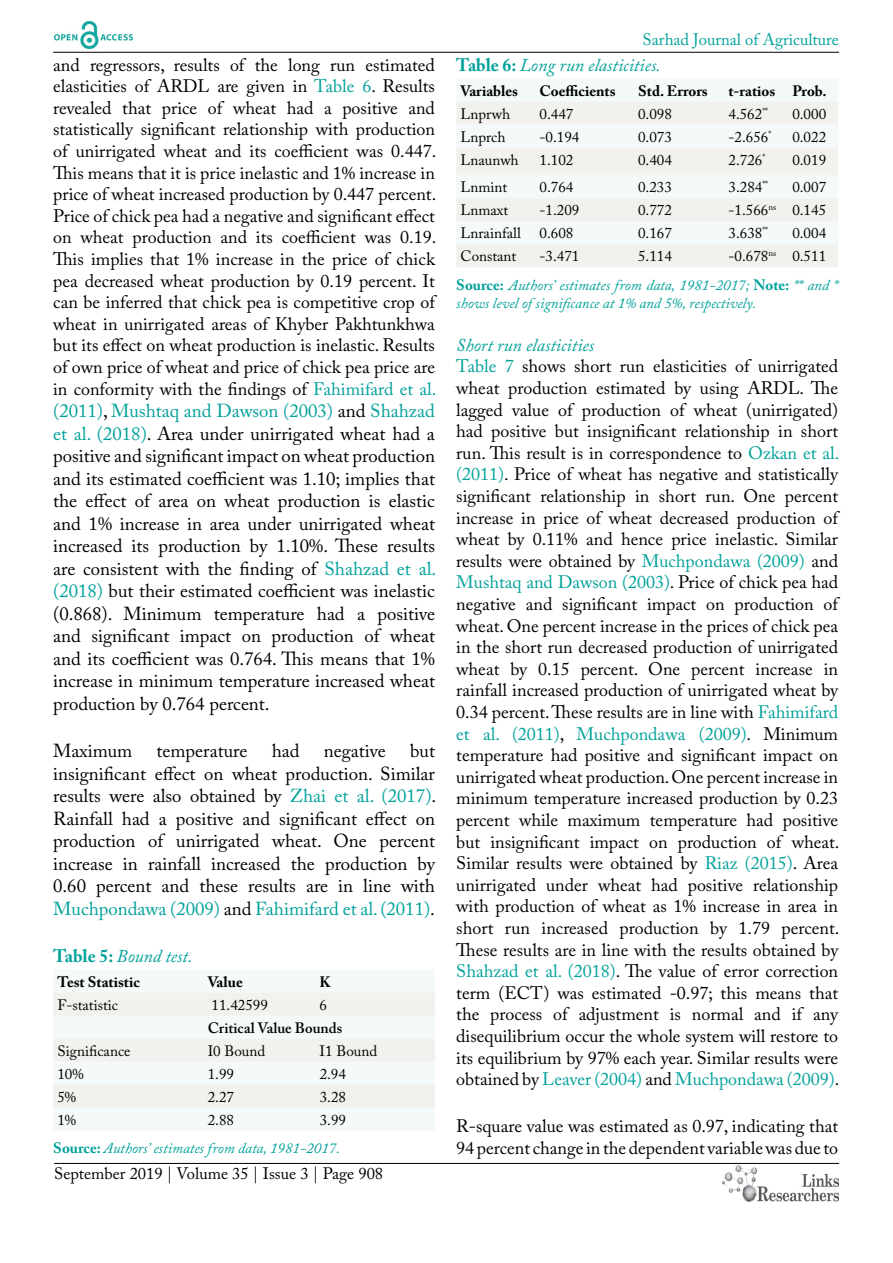
<style>
.page{position:relative;width:893px;height:1263px;background:#fff}
.page>*{position:absolute;margin:0;border:0;box-sizing:border-box;transform-origin:0 0}
.t1{font:18.75px/22.5px "Adobe Caslon Pro";color:#000;text-align:justify}
.t2{font:18px/21.6px "Adobe Caslon Pro";color:#000}
.t3{font:italic 18px "Adobe Caslon Pro";color:#00a19a}
.t4{font:16.5px "Adobe Caslon Pro";color:#000}
.t5{font:16.5px "Adobe Caslon Pro";color:#00a19a}
.t6{font:15px "Adobe Caslon Pro";color:#000}
.t7{font:italic 15px/28.2px "Adobe Caslon Pro";color:#00a19a}
.t8{font:700 15px "Adobe Caslon Pro";color:#000}
.t9{font:600 15px "Adobe Caslon Pro";color:#000}
.s1{color:#00a19a}
.s2{font-weight:700;font-style:normal}
.s3{font-style:normal;color:#000}
.s4{font-style:italic;color:#00a19a}
</style>
<div class="page">
<hr style="left:53px;top:52px;width:786px;height:1px;background:#000">
<hr style="left:54px;top:1163px;width:785px;height:1px;background:#000">
<img style="left:722px;top:1166px;width:117px;height:36px">
<img style="left:54px;top:22px;width:78px;height:27px">
<div style="left:54px;top:970px;width:381px;height:160px;background:#f4f9f9"></div>
<svg style="left:53px;top:993px;width:382px;height:115px"></svg>
<div style="left:457px;top:79px;width:381px;height:23px;background:#f4f9f9"></div>
<svg style="left:456px;top:102px;width:382px;height:165px;fill:#f1f1ed"></svg>
<p class="t2" style="left:53px;top:54px;width:385px;text-align:justify">and regressors, results of the long run estimated elasticities of ARDL are given in <span class="s1">Table 6</span>. Results revealed that price of wheat had a positive and statistically significant relationship with production of unirrigated wheat and its coefficient was 0.447.<br>This means that it is price inelastic and 1% increase in price of wheat increased production by 0.447 percent.<br>Price of chick pea had a negative and significant effect on wheat production and its coefficient was 0.19.<br>This implies that 1% increase in the price of chick pea decreased wheat production by 0.19 percent. It can be inferred that chick pea is competitive crop of wheat in unirrigated areas of Khyber Pakhtunkhwa but its effect on wheat production is inelastic. Results of own price of wheat and price of chick pea price are in conformity with the findings of <span class="s1">Fahimifard et al.</span></p>
<p class="t1" style="left:53px;top:399px;width:385px"><span class="s1">(2011)</span>, <span class="s1">Mushtaq and Dawson (2003)</span> and <span class="s1">Shahzad et al. (2018)</span>. Area under unirrigated wheat had a positive and significant impact on wheat production and its estimated coefficient was 1.10; implies that the effect of area on wheat production is elastic and 1% increase in area under unirrigated wheat increased its production by 1.10%. These results are consistent with the finding of <span class="s1">Shahzad et al. (2018)</span> but their estimated coefficient was inelastic (0.868). Minimum temperature had a positive and significant impact on production of wheat and its coefficient was 0.764. This means that 1% increase in minimum temperature increased wheat production by 0.764 percent.</p>
<p class="t1" style="left:53px;top:740px;width:81px">Maximum</p>
<p class="t1" style="left:157px;top:740px;width:92px">temperature</p>
<p class="t1" style="left:272px;top:740px;width:29px">had</p>
<p class="t1" style="left:324px;top:740px;width:64px">negative</p>
<p class="t1" style="left:53px;top:740px;width:385px;text-indent:357px">but insignificant effect on wheat production. Similar results were also obtained by <span class="s1">Zhai et al. (2017)</span>.<br>Rainfall had a positive and significant effect on production of unirrigated wheat. One percent increase in rainfall increased the production by 0.60 percent and these results are in line with <span class="s1">Muchpondawa (2009)</span> and <span class="s1">Fahimifard et al. (2011)</span>.</p>
<p class="t3" style="left:53px;top:945px;width:141px"><span class="s2">Table 5:</span> Bound test.</p>
<p class="t8" style="left:57px;top:973px;width:84px">Test Statistic</p>
<p class="t8" style="left:208px;top:973px;width:37px">Value</p>
<p class="t8" style="left:320px;top:973px;width:13px">K</p>
<p class="t6" style="left:57px;top:996px;width:62px">F-statistic</p>
<p class="t6" style="left:212px;top:996px;width:58px">11.42599</p>
<p class="t6" style="left:320px;top:996px;width:9px">6</p>
<p class="t9" style="left:208px;top:1019px;width:136px">Critical Value Bounds</p>
<p class="t6" style="left:57px;top:1042px;width:75px">Significance</p>
<p class="t6" style="left:208px;top:1042px;width:59px">I0 Bound</p>
<p class="t6" style="left:320px;top:1042px;width:59px">I1 Bound</p>
<p class="t6" style="left:57px;top:1065px;width:28px">10%</p>
<p class="t6" style="left:208px;top:1065px;width:28px">1.99</p>
<p class="t6" style="left:320px;top:1065px;width:28px">2.94</p>
<p class="t6" style="left:57px;top:1088px;width:20px">5%</p>
<p class="t6" style="left:208px;top:1088px;width:28px">2.27</p>
<p class="t6" style="left:320px;top:1088px;width:28px">3.28</p>
<p class="t6" style="left:57px;top:1111px;width:20px">1%</p>
<p class="t6" style="left:208px;top:1111px;width:28px">2.88</p>
<p class="t7" style="left:53px;top:1105px;width:294px;text-indent:266px"><span class="s3">3.99<br></span><span class="s2">Source:</span> Authors’ estimates from data, 1981-2017.</p>
<p class="t4" style="left:54px;top:1164px;width:331px">September 2019 | Volume 35 | Issue 3 | Page 908</p>
<p class="t5" style="left:643px;top:30px;width:198px">Sarhad Journal of Agriculture</p>
<p class="t3" style="left:456px;top:54px;width:206px"><span class="s2">Table 6:</span> Long run elasticities.</p>
<p class="t8" style="left:460px;top:82px;width:59px">Variables</p>
<p class="t8" style="left:540px;top:82px;width:78px">Coefficients</p>
<p class="t8" style="left:638px;top:82px;width:71px">Std. Errors</p>
<p class="t8" style="left:728px;top:82px;width:100px">t-ratios Prob.</p>
<p class="t6" style="left:460px;top:105px;width:51px">Lnprwh</p>
<p class="t6" style="left:540px;top:105px;width:35px">0.447</p>
<p class="t6" style="left:638px;top:105px;width:35px">0.098</p>
<p class="t6" style="left:728px;top:105px;width:41px">4.562<sup>**</sup></p>
<p class="t6" style="left:792px;top:105px;width:35px">0.000</p>
<p class="t6" style="left:460px;top:128px;width:46px">Lnprch</p>
<p class="t6" style="left:540px;top:128px;width:41px">-0.194</p>
<p class="t6" style="left:638px;top:128px;width:35px">0.073</p>
<p class="t6" style="left:728px;top:128px;width:44px">-2.656<sup>*</sup></p>
<p class="t6" style="left:792px;top:128px;width:35px">0.022</p>
<p class="t6" style="left:460px;top:151px;width:60px">Lnaunwh</p>
<p class="t6" style="left:540px;top:151px;width:35px">1.102</p>
<p class="t6" style="left:638px;top:151px;width:35px">0.404</p>
<p class="t6" style="left:728px;top:151px;width:38px">2.726<sup>*</sup></p>
<p class="t6" style="left:792px;top:151px;width:35px">0.019</p>
<p class="t6" style="left:460px;top:178px;width:48px">Lnmint</p>
<p class="t6" style="left:540px;top:178px;width:35px">0.764</p>
<p class="t6" style="left:638px;top:178px;width:35px">0.233</p>
<p class="t6" style="left:728px;top:178px;width:41px">3.284<sup>**</sup></p>
<p class="t6" style="left:792px;top:178px;width:35px">0.007</p>
<p class="t6" style="left:460px;top:201px;width:49px">Lnmaxt</p>
<p class="t6" style="left:540px;top:201px;width:41px">-1.209</p>
<p class="t6" style="left:638px;top:201px;width:35px">0.772</p>
<p class="t6" style="left:728px;top:201px;width:99px">-1.566<sup>ns</sup> 0.145</p>
<p class="t6" style="left:460px;top:224px;width:62px">Lnrainfall</p>
<p class="t6" style="left:540px;top:224px;width:35px">0.608</p>
<p class="t6" style="left:638px;top:224px;width:35px">0.167</p>
<p class="t6" style="left:728px;top:224px;width:41px">3.638<sup>**</sup></p>
<p class="t6" style="left:792px;top:224px;width:35px">0.004</p>
<p class="t6" style="left:460px;top:247px;width:57px">Constant</p>
<p class="t6" style="left:540px;top:247px;width:41px">-3.471</p>
<p class="t6" style="left:638px;top:247px;width:35px">5.114</p>
<p class="t7" style="left:456px;top:242px;width:383px;text-indent:272px"><span class="s3">-0.678</span><sup>ns</sup> <span class="s3">0.511<br></span><span class="s2">Source:</span> Authors’ estimates from data, 1981-2017; <span class="s2">Note:</span> ** and *</p>
<p class="t7" style="left:456px;top:288px;width:301px">shows level of significance at 1% and 5%, respectively.</p>
<p class="t2" style="left:456px;top:334px;width:385px"><span class="s4">Short run elasticities<br></span><span class="s1">Table 7</span> shows short run elasticities of unirrigated wheat production estimated by using ARDL. The lagged value of production of wheat (unirrigated) had positive but insignificant relationship in short run. This result is in correspondence to <span class="s1">Ozkan et al. (2011)</span>. Price of wheat has negative and statistically significant relationship in short run. One percent increase in price of wheat decreased production of wheat by 0.11% and hence price inelastic. Similar results were obtained by <span class="s1">Muchpondawa (2009)</span> and <span class="s1">Mushtaq and Dawson (2003)</span>. Price of chick pea had negative and significant impact on production of wheat. One percent increase in the prices of chick pea in the short run decreased production of unirrigated wheat by 0.15 percent. One percent increase in rainfall increased production of unirrigated wheat by 0.34 percent. These results are in line with <span class="s1">Fahimifard et al. (2011)</span>, <span class="s1">Muchpondawa (2009)</span>. Minimum temperature had positive and significant impact on unirrigated wheat production. One percent increase in minimum temperature increased production by 0.23 percent while maximum temperature had positive but insignificant impact on production of wheat.<br>Similar results were obtained by <span class="s1">Riaz (2015)</span>. Area unirrigated under wheat had positive relationship with production of wheat as 1% increase in area in short run increased production by 1.79 percent.<br>These results are in line with the results obtained by <span class="s1">Shahzad et al. (2018)</span>. The value of error correction term (ECT) was estimated -0.97; this means that the process of adjustment is normal and if any disequilibrium occur the whole system will restore to its equilibrium by 97% each year. Similar results were obtained by <span class="s1">Leaver (2004)</span> and <span class="s1">Muchpondawa (2009)</span>.</p>
<p class="t2" style="left:456px;top:1115px;width:383px">R-square value was estimated as 0.97, indicating that<br>94 percent change in the dependent variable was due to</p>
</div>
